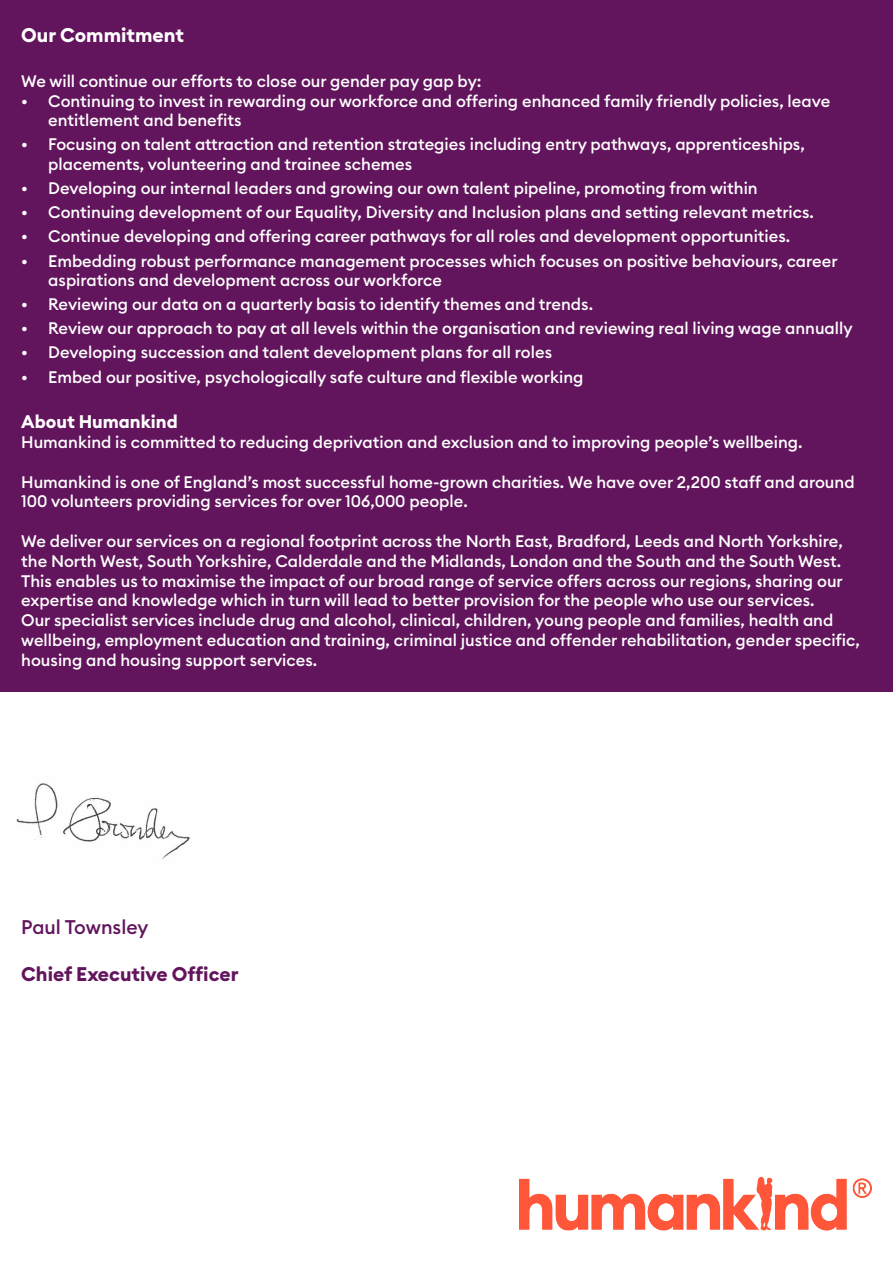
<style>
.page{position:relative;width:893px;height:1263px;background:#fff}
.page>*{position:absolute;margin:0;border:0;box-sizing:border-box;transform-origin:0 0}
.t1{font:700 19.5px "Euclid Circular B";color:#62155c}
.t2{font:700 19.5px "Euclid Circular B";color:#fff}
.t3{font:500 19.5px "Euclid Circular B";color:#62155c}
.t4{font:700 18px "Euclid Circular B";color:#fff}
.t5{font:500 16.5px/19.8px "Euclid Circular B";color:#fff}
</style>
<div class="page">
<img style="left:16px;top:783px;width:174px;height:76px">
<div style="left:0;top:0;width:893px;height:691px;background:#62155c"></div>
<img style="left:519px;top:1177px;width:353px;height:53px">
<p class="t2" style="left:21px;top:22px;width:164px">Our Commitment</p>
<p class="t5" style="left:21px;top:71px;width:462px">We will continue our efforts to close our gender pay gap by:</p>
<p class="t5" style="left:48px;top:91px;width:783px;text-indent:-27px">• Continuing to invest in rewarding our workforce and offering enhanced family friendly policies, leave entitlement and benefits</p>
<p class="t5" style="left:48px;top:135px;width:758px;text-indent:-27px">• Focusing on talent attraction and retention strategies including entry pathways, apprenticeships, placements, volunteering and trainee schemes</p>
<p class="t5" style="left:21px;top:179px;width:738px">• Developing our internal leaders and growing our own talent pipeline, promoting from within</p>
<p class="t5" style="left:21px;top:203px;width:794px">• Continuing development of our Equality, Diversity and Inclusion plans and setting relevant metrics.</p>
<p class="t5" style="left:21px;top:227px;width:770px">• Continue developing and offering career pathways for all roles and development opportunities.</p>
<p class="t5" style="left:48px;top:251px;width:791px;text-indent:-27px">• Embedding robust performance management processes which focuses on positive behaviours, career aspirations and development across our workforce</p>
<p class="t5" style="left:21px;top:295px;width:573px">• Reviewing our data on a quarterly basis to identify themes and trends.</p>
<p class="t5" style="left:21px;top:319px;width:833px">• Review our approach to pay at all levels within the organisation and reviewing real living wage annually</p>
<p class="t5" style="left:21px;top:343px;width:532px">• Developing succession and talent development plans for all roles</p>
<p class="t5" style="left:21px;top:367px;width:564px">• Embed our positive, psychologically safe culture and flexible working</p>
<p class="t4" style="left:21px;top:410px;width:158px">About Humankind</p>
<p class="t5" style="left:21px;top:432px;width:783px">Humankind is committed to reducing deprivation and exclusion and to improving people’s wellbeing.</p>
<p class="t5" style="left:21px;top:472px;width:835px">Humankind is one of England’s most successful home-grown charities. We have over 2,200 staff and around<br>100 volunteers providing services for over 106,000 people.</p>
<p class="t5" style="left:21px;top:531px;width:840px">We deliver our services on a regional footprint across the North East, Bradford, Leeds and North Yorkshire, the North West, South Yorkshire, Calderdale and the Midlands, London and the South and the South West.<br>This enables us to maximise the impact of our broad range of service offers across our regions, sharing our expertise and knowledge which in turn will lead to better provision for the people who use our services.<br>Our specialist services include drug and alcohol, clinical, children, young people and families, health and wellbeing, employment education and training, criminal justice and offender rehabilitation, gender specific, housing and housing support services.</p>
<p class="t3" style="left:21px;top:914px;width:129px">Paul Townsley</p>
<p class="t1" style="left:21px;top:961px;width:219px">Chief Executive Officer</p>
</div>
